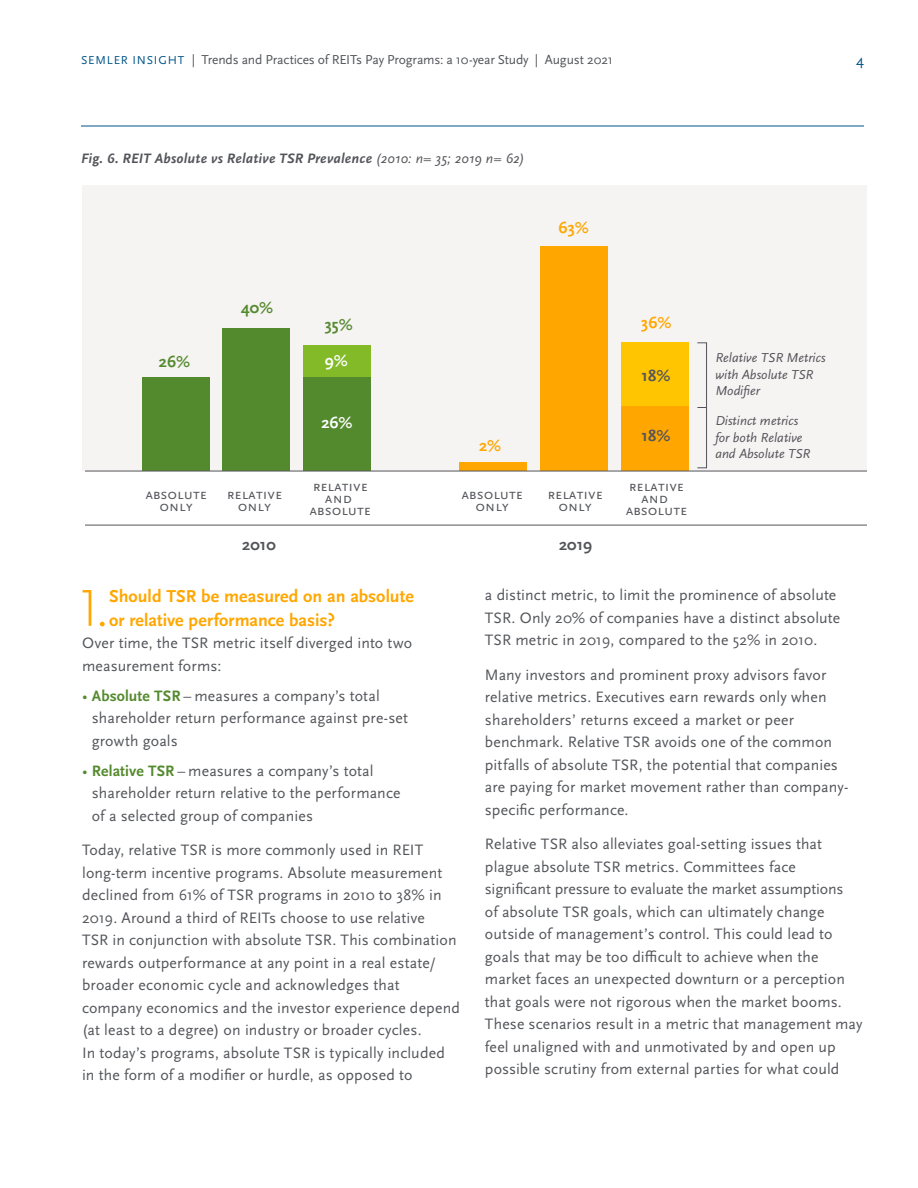
<style>
.page{position:relative;width:918px;height:1188px;background:#fff}
.page>*{position:absolute;margin:0;border:0;box-sizing:border-box;transform-origin:0 0}
.text____after_8pt{font:300 54.3px "Scala Sans Pro";color:#ffa700}
.text____after_8pt-2{font:700 18px/24px "Scala Sans Pro";letter-spacing:.005em;color:#ffa700}
.t1{font:700 16.5px "Scala Sans Pro";letter-spacing:.005em;color:#54555a}
.t2{font:700 16.5px "Scala Sans Pro";color:#548a2e}
.t3{font:700 16.5px "Scala Sans Pro";color:#ffa700}
.t4{font:700 16.5px "Scala Sans Pro";color:#fff}
.text____after_8pt-3{font:15.75px/22.5px "Scala Sans Pro";letter-spacing:.01em;color:#54555a}
.t5{font:15px/12px "Scala Sans Pro";color:#54555a;text-align:center}
.t6{font:15px "Scala Sans Pro";color:#005587}
.text____after_8pt-4{font:italic 700 14.25px "Scala Sans Pro";letter-spacing:.015em;color:#54555a}
.t7{font:italic 13.5px/16.5px "Scala Sans Pro";color:#54555a}
.running-head{font:13.5px "Scala Sans Pro";letter-spacing:-.015em;color:#54555a}
.s1{font-size:12px;color:#005587}
.s2{font-weight:400}
.s3{color:#548a2e}
.s4{font-weight:700;color:#548a2e}
</style>
<div class="page">
<hr style="left:81px;top:126px;width:783px;height:1px;background:#005587">
<div style="left:82px;top:186px;width:784px;height:285px;background:#f6f3f3"></div>
<div style="left:303px;top:346px;width:68px;height:125px;background:#82bb27"></div>
<div style="left:303px;top:378px;width:68px;height:93px;background:#548a2e"></div>
<div style="left:223px;top:328px;width:67px;height:143px;background:#548a2e"></div>
<div style="left:142px;top:378px;width:67px;height:93px;background:#548a2e"></div>
<div style="left:621px;top:342px;width:67px;height:129px;background:#ffc500"></div>
<div style="left:621px;top:407px;width:67px;height:64px;background:#ffa700"></div>
<div style="left:540px;top:246px;width:68px;height:225px;background:#ffa700"></div>
<div style="left:459px;top:463px;width:68px;height:8px;background:#ffa700"></div>
<hr style="left:85px;top:471px;width:781px;height:1px;background:#54555a">
<hr style="left:85px;top:525px;width:781px;height:1px;background:#54555a">
<div style="left:697px;top:342px;width:10px;height:126px;border:1px solid #54555a"></div>
<p class="running-head" style="left:81px;top:52px;width:533px"><span class="s1">SEMLER INSIGHT</span> | Trends and Practices of REITs Pay Programs: a 10-year Study | August 2021</p>
<p class="t6" style="left:856px;top:51px;width:9px">4</p>
<p class="text____after_8pt-4" style="left:81px;top:150px;width:445px">Fig. 6. REIT Absolute vs Relative TSR Prevalence <span class="s2">(2010: n= 35; 2019 n= 62)</span></p>
<p class="t2" style="left:159px;top:352px;width:33px">26%</p>
<p class="t2" style="left:241px;top:298px;width:34px">40%</p>
<p class="t2" style="left:325px;top:315px;width:30px">35%</p>
<p class="t4" style="left:325px;top:351px;width:25px">9%</p>
<p class="t4" style="left:321px;top:413px;width:33px">26%</p>
<p class="t3" style="left:479px;top:436px;width:24px">2%</p>
<p class="t3" style="left:559px;top:218px;width:32px">63%</p>
<p class="t3" style="left:641px;top:313px;width:32px">36%</p>
<p class="t1" style="left:642px;top:366px;width:30px">18%</p>
<p class="t1" style="left:642px;top:426px;width:30px">18%</p>
<p class="t5" style="left:145px;top:488px;width:63px">absolute only</p>
<p class="t5" style="left:227px;top:488px;width:57px">relative only</p>
<p class="t5" style="left:310px;top:480px;width:63px">relative and absolute</p>
<p class="t5" style="left:462px;top:488px;width:63px">absolute only</p>
<p class="t5" style="left:548px;top:488px;width:57px">relative only</p>
<p class="t5" style="left:626px;top:480px;width:63px">relative and absolute</p>
<p class="t1" style="left:242px;top:535px;width:35px">2010</p>
<p class="t1" style="left:559px;top:535px;width:35px">2019</p>
<p class="t7" style="left:715px;top:350px;width:112px">Relative TSR Metrics with Absolute TSR<br>Modifier</p>
<p class="t7" style="left:715px;top:412px;width:97px">Distinct metrics for both Relative and Absolute TSR</p>
<p class="text____after_8pt" style="left:78px;top:577px;width:32px">1.</p>
<p class="text____after_8pt-2" style="left:109px;top:584px;width:306px">Should TSR be measured on an absolute or relative performance basis?</p>
<p class="text____after_8pt-3" style="left:82px;top:632px;width:332px">Over time, the TSR metric itself diverged into two measurement forms:</p>
<p class="text____after_8pt-3" style="left:92px;top:684px;width:318px;text-indent:-10px"><span class="s3">•</span> <span class="s4">Absolute TSR</span> – measures a company’s total shareholder return performance against pre-set growth goals</p>
<p class="text____after_8pt-3" style="left:92px;top:760px;width:310px;text-indent:-10px"><span class="s3">•</span> <span class="s4">Relative TSR</span> – measures a company’s total shareholder return relative to the performance of a selected group of companies</p>
<p class="text____after_8pt-3" style="left:82px;top:839px;width:379px">Today, relative TSR is more commonly used in REIT long-term incentive programs. Absolute measurement declined from 61% of TSR programs in 2010 to 38% in 2019. Around a third of REITs choose to use relative<br>TSR in conjunction with absolute TSR. This combination rewards outperformance at any point in a real estate/ broader economic cycle and acknowledges that company economics and the investor experience depend (at least to a degree) on industry or broader cycles.<br>In today’s programs, absolute TSR is typically included in the form of a modifier or hurdle, as opposed to</p>
<p class="text____after_8pt-3" style="left:485px;top:584px;width:357px">a distinct metric, to limit the prominence of absolute<br>TSR. Only 20% of companies have a distinct absolute<br>TSR metric in 2019, compared to the 52% in 2010.</p>
<p class="text____after_8pt-3" style="left:485px;top:663px;width:365px">Many investors and prominent proxy advisors favor relative metrics. Executives earn rewards only when shareholders’ returns exceed a market or peer benchmark. Relative TSR avoids one of the common pitfalls of absolute TSR, the potential that companies are paying for market movement rather than company&shy;specific performance.</p>
<p class="text____after_8pt-3" style="left:485px;top:833px;width:379px">Relative TSR also alleviates goal-setting issues that plague absolute TSR metrics. Committees face significant pressure to evaluate the market assumptions<br>of absolute TSR goals, which can ultimately change outside of management’s control. This could lead to goals that may be too difficult to achieve when the market faces an unexpected downturn or a perception that goals were not rigorous when the market booms.<br>These scenarios result in a metric that management may feel unaligned with and unmotivated by and open up possible scrutiny from external parties for what could</p>
</div>
